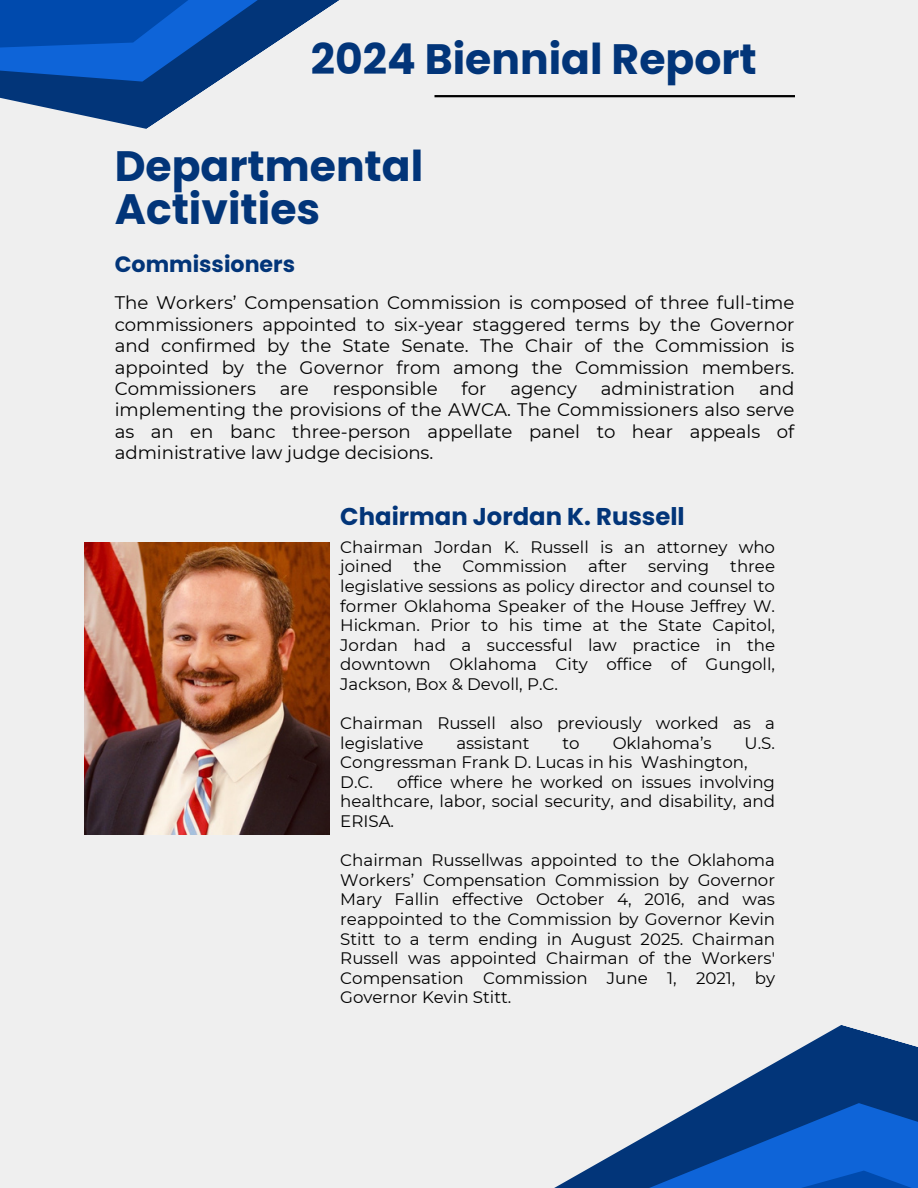
<style>
.page{position:relative;width:918px;height:1188px;background:#efefef}
.page>*{position:absolute;margin:0;border:0;box-sizing:border-box;transform-origin:0 0}
.t1{font:700 42.45px/42.3px "Poppins";color:#023579}
.t2{font:700 24.3px "Poppins";color:#023579}
.t3{font:700 22.2px "Poppins";color:#023579}
.t4{font:18.15px/21.3px "Montserrat";color:#000;text-align:justify}
.t5{font:16.65px/19.6px "Montserrat";color:#000}
</style>
<div class="page">
<svg style="left:554px;top:1037px;width:364px;height:151px"></svg>
<svg style="left:0;top:0;width:494px;height:129px"></svg>
<hr style="left:435px;top:95px;width:360px;height:2px;background:#000">
<img style="left:84px;top:542px;width:245px;height:293px">
<p class="t1" style="left:311px;top:38px;width:448px">2024 Biennial Report</p>
<h1 class="t1" style="left:115px;top:145px;width:310px">Departmental<br>Activities</h1>
<h2 class="t3" style="left:115px;top:248px;width:182px">Commissioners</h2>
<h1 class="t4" style="left:115px;top:292px;width:681px">The Workers’ Compensation Commission is composed of three full-time commissioners appointed to six-year staggered terms by the Governor and confirmed by the State Senate. The Chair of the Commission is appointed by the Governor from among the Commission members.<br>Commissioners</h1>
<h1 class="t4" style="left:280px;top:378px;width:30px">are</h1>
<h1 class="t4" style="left:333px;top:378px;width:106px">responsible</h1>
<h1 class="t4" style="left:462px;top:378px;width:26px">for</h1>
<h1 class="t4" style="left:510px;top:378px;width:68px">agency</h1>
<h1 class="t4" style="left:601px;top:378px;width:136px">administration</h1>
<h1 class="t4" style="left:115px;top:378px;width:681px;text-indent:644px">and implementing the provisions of the AWCA. The Commissioners also serve as an en banc three-person appellate panel to hear appeals of administrative law judge decisions.</h1>
<p class="t2" style="left:340px;top:500px;width:346px">Chairman Jordan K. Russell</p>
<h2 class="t5" style="left:340px;top:537px;width:436px">Chairman Jordan K. Russell is an attorney who joined</h2>
<h2 class="t5" style="left:413px;top:557px;width:30px">the</h2>
<h2 class="t5" style="left:463px;top:557px;width:106px">Commission</h2>
<h2 class="t5" style="left:588px;top:557px;width:40px">after</h2>
<h2 class="t5" style="left:648px;top:557px;width:62px">serving</h2>
<h2 class="t5" style="left:340px;top:557px;width:436px;text-align:justify;text-indent:390px">three legislative sessions as policy director and counsel to former Oklahoma Speaker of the House Jeffrey W.<br>Hickman. Prior to his time at the State Capitol, Jordan had a successful law practice in the downtown Oklahoma City office of Gungoll, Jackson, Box &amp; Devoll, P.C.</h2>
<p class="t5" style="left:340px;top:713px;width:436px">Chairman Russell also previously worked as a legislative</p>
<p class="t5" style="left:456px;top:733px;width:75px">assistant</p>
<p class="t5" style="left:563px;top:733px;width:19px">to</p>
<p class="t5" style="left:613px;top:733px;width:100px">Oklahoma’s</p>
<p class="t5" style="left:340px;top:733px;width:436px;text-indent:404px">U.S.<br>Congressman Frank D. Lucas in his Washington,</p>
<p class="t5" style="left:340px;top:772px;width:34px">D.C.</p>
<p class="t5" style="left:340px;top:772px;width:436px;text-align:justify;text-indent:57px">office where he worked on issues involving healthcare, labor, social security, and disability, and ERISA.</p>
<p class="t5" style="left:340px;top:850px;width:436px;text-align:justify">Chairman Russellwas appointed to the Oklahoma Workers’ Compensation Commission by Governor Mary Fallin effective October 4, 2016, and was reappointed to the Commission by Governor Kevin Stitt to a term ending in August 2025. Chairman Russell was appointed Chairman of the Workers' Compensation Commission June 1, 2021, by Governor Kevin Stitt.</p>
</div>
